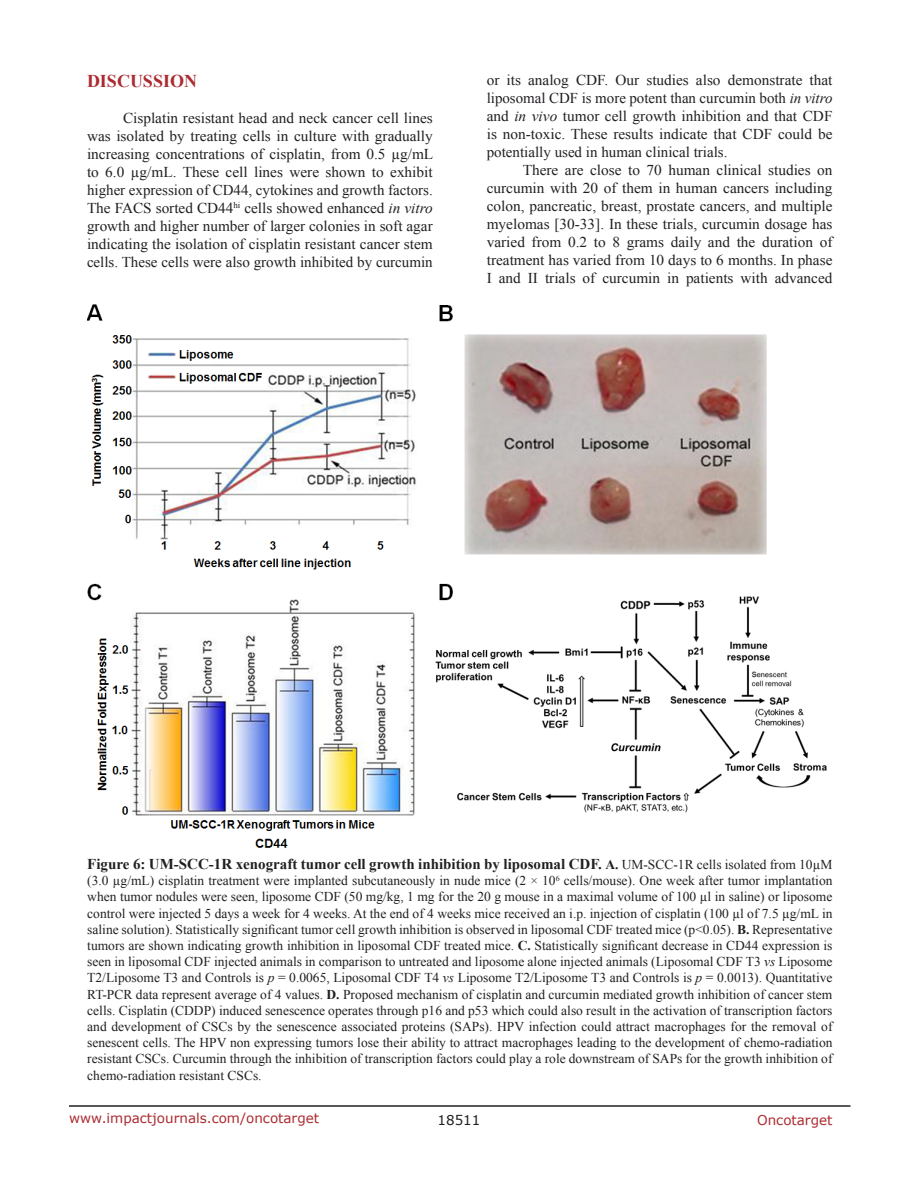
<style>
.page{position:relative;width:918px;height:1188px;background:#fff}
.page>*{position:absolute;margin:0;border:0;box-sizing:border-box;transform-origin:0 0}
.Heading{font:700 18px "Times New Roman";color:#ac2b31}
.BodyText{font:15px/18px "Times New Roman";color:#221f22;text-align:justify}
.FigureText{font:700 15px "Times New Roman";color:#221f22}
.FigureText-2{font:13.5px/16.2px "Times New Roman";color:#221f22;text-align:justify}
.t1{font:13.5px "Verdana";color:#ac2b31}
.t2{font:13.5px "Verdana";color:#221f22}
.s1{font-style:italic}
.s2{font-size:13.5px}
.s3{font-weight:400;font-size:13.5px}
.s4{font-weight:700}
</style>
<div class="page">
<hr style="left:69px;top:1105px;width:781px;height:2px;background:#231f20">
<img style="left:87px;top:304px;width:740px;height:544px">
<p class="Heading" style="left:87px;top:69px;width:112px">DISCUSSION</p>
<p class="BodyText" style="left:87px;top:109px;width:348px;text-indent:36px">Cisplatin resistant head and neck cancer cell lines was isolated by treating cells in culture with gradually increasing concentrations of cisplatin, from 0.5 µg/mL to 6.0 µg/mL. These cell lines were shown to exhibit higher expression of CD44, cytokines and growth factors.<br>The FACS sorted CD44<sup>hi</sup> cells showed enhanced <span class="s1">in vitro </span>growth and higher number of larger colonies in soft agar indicating the isolation of cisplatin resistant cancer stem cells. These cells were also growth inhibited by curcumin</p>
<p class="BodyText" style="left:487px;top:71px;width:347px">or its analog CDF. Our studies also demonstrate that liposomal CDF is more potent than curcumin both <span class="s1">in vitro </span>and <span class="s1">in vivo</span> tumor cell growth inhibition and that CDF is non-toxic. These results indicate that CDF could be potentially used in human clinical trials.</p>
<p class="BodyText" style="left:487px;top:161px;width:347px;text-indent:36px">There are close to 70 human clinical studies on curcumin with 20 of them in human cancers including colon, pancreatic, breast, prostate cancers, and multiple myelomas [30-33]. In these trials, curcumin dosage has varied from 0.2 to 8 grams daily and the duration of treatment has varied from 10 days to 6 months. In phase I and II trials of curcumin in patients with advanced</p>
<p class="FigureText" style="left:87px;top:854px;width:747px">Figure 6: UM-SCC-1R xenograft tumor cell growth inhibition by liposomal CDF. <span class="s2">A.</span> <span class="s3">UM-SCC-1R cells isolated from 10µM</span></p>
<p class="FigureText-2" style="left:87px;top:872px;width:747px">(3.0 µg/mL) cisplatin treatment were implanted subcutaneously in nude mice (2 × 10<sup>6</sup> cells/mouse). One week after tumor implantation when tumor nodules were seen, liposome CDF (50 mg/kg, 1 mg for the 20 g mouse in a maximal volume of 100 µl in saline) or liposome control were injected 5 days a week for 4 weeks. At the end of 4 weeks mice received an i.p. injection of cisplatin (100 µl of 7.5 µg/mL in saline solution). Statistically significant tumor cell growth inhibition is observed in liposomal CDF treated mice (p&lt;0.05). <span class="s4">B.</span> Representative tumors are shown indicating growth inhibition in liposomal CDF treated mice. <span class="s4">C.</span> Statistically significant decrease in CD44 expression is seen in liposomal CDF injected animals in comparison to untreated and liposome alone injected animals (Liposomal CDF T3 <span class="s1">vs</span> Liposome T2/Liposome T3 and Controls is <span class="s1">p</span> = 0.0065, Liposomal CDF T4 <span class="s1">vs</span> Liposome T2/Liposome T3 and Controls is <span class="s1">p</span> = 0.0013). Quantitative RT-PCR data represent average of 4 values. <span class="s4">D.</span> Proposed mechanism of cisplatin and curcumin mediated growth inhibition of cancer stem cells. Cisplatin (CDDP) induced senescence operates through p16 and p53 which could also result in the activation of transcription factors and development of CSCs by the senescence associated proteins (SAPs). HPV infection could attract macrophages for the removal of senescent cells. The HPV non expressing tumors lose their ability to attract macrophages leading to the development of chemo-radiation resistant CSCs. Curcumin through the inhibition of transcription factors could play a role downstream of SAPs for the growth inhibition of chemo-radiation resistant CSCs.</p>
<p class="t1" style="left:69px;top:1109px;width:252px">www.impactjournals.com/oncotarget</p>
<p class="t2" style="left:438px;top:1111px;width:44px">18511</p>
<p class="t1" style="left:757px;top:1111px;width:77px">Oncotarget</p>
</div>
